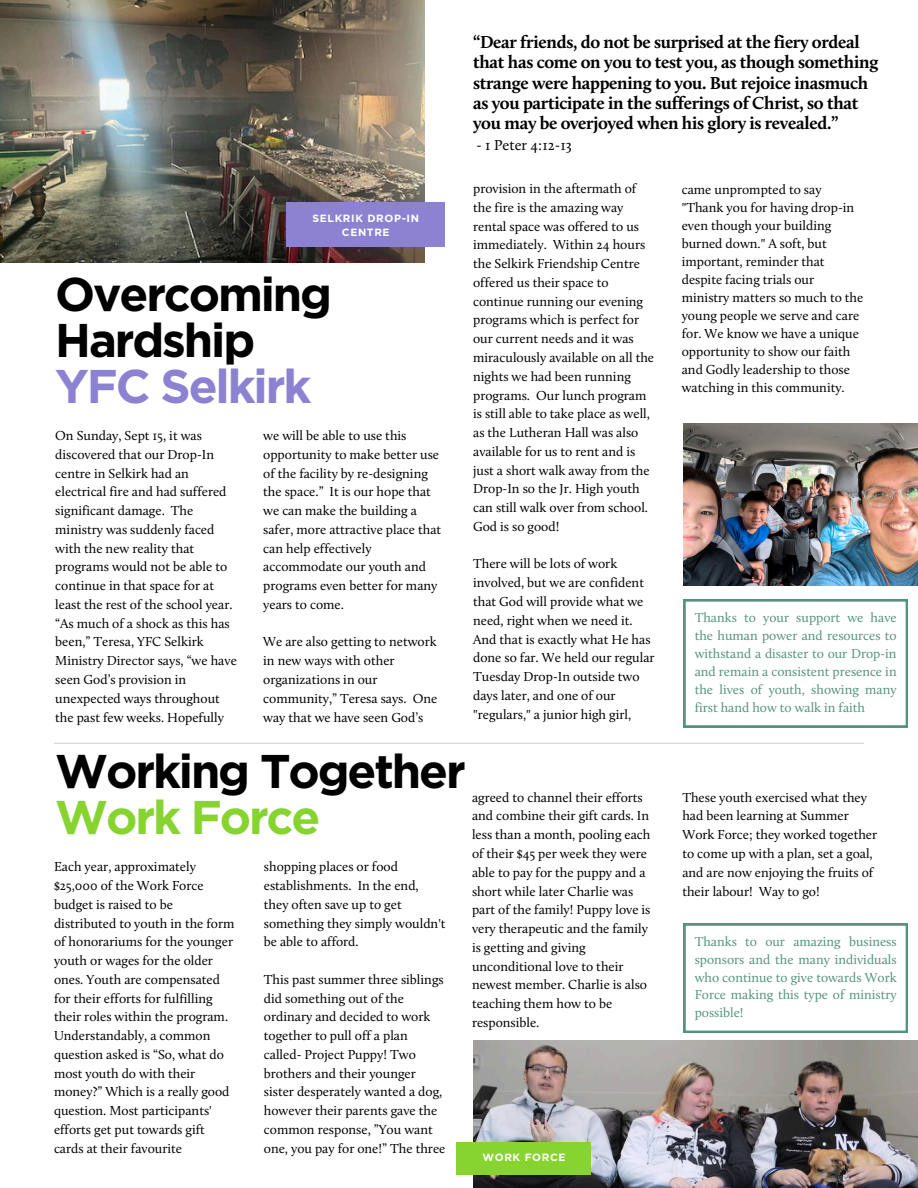
<style>
.page{position:relative;width:918px;height:1188px;background:#fff}
.page>*{position:absolute;margin:0;border:0;box-sizing:border-box;transform-origin:0 0}
.t1{font:700 47.25px/46.2px "Gotham";letter-spacing:-.045em;color:#000}
.t2{font:700 18px/20.2px "Calluna";letter-spacing:-.02em;color:#000}
.t3{font:15px "Calluna";color:#000}
.t4{font:13.5px/18.8px "Calluna";color:#000}
.t5{font:13.35px/17.9px "Calluna";color:#54947d;text-align:justify}
.t6{font:700 10.5px/14px "Gotham";letter-spacing:.06em;color:#fff;text-align:center}
.s1{color:#8c82d1}
.s2{color:#87d430}
</style>
<div class="page">
<hr style="left:54px;top:743px;width:810px;height:1px;background:#d1d3d4">
<img style="left:0;top:0;width:424px;height:262px">
<div style="left:287px;top:202px;width:158px;height:45px;background:#8c82d1"></div>
<img style="left:684px;top:423px;width:234px;height:163px">
<img style="left:473px;top:1041px;width:445px;height:147px">
<svg style="left:684px;top:599px;width:223px;height:128px"></svg>
<svg style="left:684px;top:924px;width:223px;height:109px"></svg>
<div style="left:457px;top:1143px;width:134px;height:32px;background:#87d430"></div>
<p class="t6" style="left:313px;top:211px;width:108px">SELKRIK DROP-IN<br>CENTRE</p>
<h1 class="t1" style="left:55px;top:270px;width:278px">Overcoming<br>Hardship<br><span class="s1">YFC Selkirk</span></h1>
<h3 class="t4" style="left:55px;top:427px;width:183px">On Sunday, Sept 15, it was discovered that our Drop-In centre in Selkirk had an electrical fire and had suffered significant damage. The ministry was suddenly faced with the new reality that programs would not be able to continue in that space for at least the rest of the school year. “As much of a shock as this has been,” Teresa, YFC Selkirk<br>Ministry Director says, “we have seen God’s provision in unexpected ways throughout the past few weeks. Hopefully</h3>
<h3 class="t4" style="left:263px;top:427px;width:180px">we will be able to use this opportunity to make better use of the facility by re-designing the space.” It is our hope that we can make the building a safer, more attractive place that can help effectively accommodate our youth and programs even better for many years to come.</h3>
<h3 class="t4" style="left:263px;top:634px;width:176px">We are also getting to network in new ways with other organizations in our community,” Teresa says. One way that we have seen God’s</h3>
<h3 class="t2" style="left:473px;top:34px;width:407px">“Dear friends, do not be surprised at the fiery ordeal that has come on you to test you, as though something strange were happening to you. But rejoice inasmuch as you participate in the sufferings of Christ, so that you may be overjoyed when his glory is revealed.”</h3>
<h3 class="t3" style="left:477px;top:138px;width:97px">- 1 Peter 4:12-13</h3>
<h2 class="t4" style="left:473px;top:180px;width:183px">provision in the aftermath of the fire is the amazing way rental space was offered to us immediately. Within 24 hours the Selkirk Friendship Centre offered us their space to continue running our evening programs which is perfect for our current needs and it was miraculously available on all the nights we had been running programs. Our lunch program is still able to take place as well, as the Lutheran Hall was also available for us to rent and is just a short walk away from the<br>Drop-In so the Jr. High youth can still walk over from school.<br>God is so good!</h2>
<h3 class="t4" style="left:473px;top:556px;width:183px">There will be lots of work involved, but we are confident that God will provide what we need, right when we need it.<br>And that is exactly what He has done so far. We held our regular<br>Tuesday Drop-In outside two days later, and one of our "regulars," a junior high girl,</h3>
<h3 class="t4" style="left:682px;top:182px;width:183px;line-height:18px">came unprompted to say "Thank you for having drop-in even though your building burned down." A soft, but important, reminder that despite facing trials our ministry matters so much to the young people we serve and care for. We know we have a unique opportunity to show our faith and Godly leadership to those watching in this community.</h3>
<h3 class="t5" style="left:695px;top:610px;width:203px">Thanks to your support we have the human power and resources to withstand a disaster to our Drop-in and remain a consistent presence in the lives of youth, showing many first hand how to walk in faith</h3>
<h4 class="t1" style="left:55px;top:747px;width:412px">Working Together<br><span class="s2">Work Force</span></h4>
<h1 class="t4" style="left:54px;top:858px;width:182px">Each year, approximately $25,000 of the Work Force budget is raised to be distributed to youth in the form of honorariums for the younger youth or wages for the older ones. Youth are compensated for their efforts for fulfilling their roles within the program.<br>Understandably, a common question asked is “So, what do most youth do with their money?” Which is a really good question. Most participants' efforts get put towards gift cards at their favourite</h1>
<h3 class="t4" style="left:264px;top:858px;width:183px">shopping places or food establishments. In the end, they often save up to get something they simply wouldn't be able to afford.</h3>
<h3 class="t4" style="left:472px;top:789px;width:180px">agreed to channel their efforts and combine their gift cards. In less than a month, pooling each of their $45 per week they were able to pay for the puppy and a short while later Charlie was part of the family! Puppy love is very therapeutic and the family is getting and giving unconditional love to their newest member. Charlie is also teaching them how to be responsible.</h3>
<h4 class="t4" style="left:682px;top:789px;width:196px">These youth exercised what they had been learning at Summer<br>Work Force; they worked together to come up with a plan, set a goal, and are now enjoying the fruits of their labour! Way to go!</h4>
<p class="t5" style="left:695px;top:933px;width:203px">Thanks to our amazing business sponsors and the many individuals who continue to give towards Work Force making this type of ministry possible!</p>
<h3 class="t4" style="left:264px;top:971px;width:183px">This past summer three siblings did something out of the ordinary and decided to work together to pull off a plan called- Project Puppy! Two brothers and their younger sister desperately wanted a dog, however their parents gave the common response, ”You want one, you pay for one!” The three</h3>
<p class="t6" style="left:482px;top:1150px;width:84px">WORK FORCE</p>
</div>
